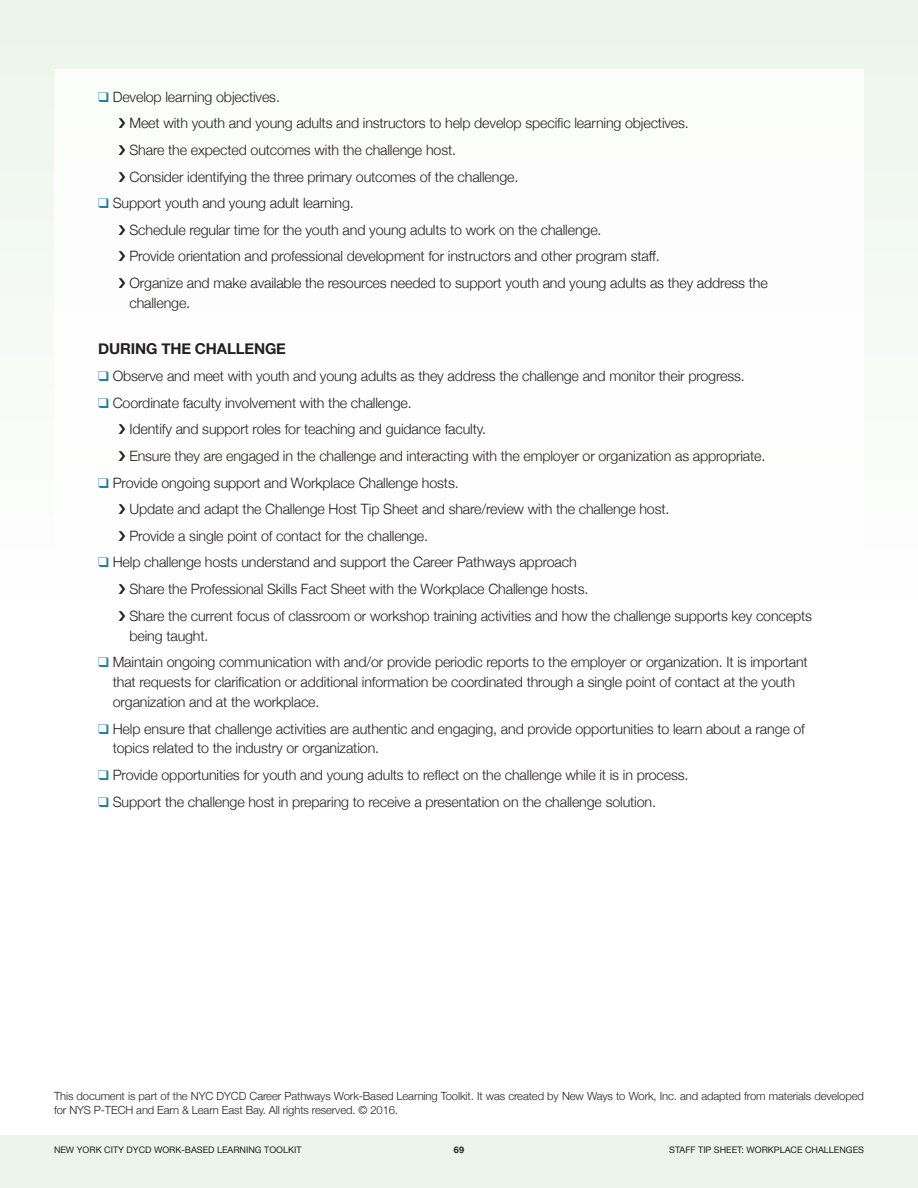
<style>
.page{position:relative;width:918px;height:1188px;background:#fff}
.page>*{position:absolute;margin:0;border:0;box-sizing:border-box;transform-origin:0 0}
.t1{font:700 15px "Helvetica Neue";letter-spacing:-.01em;color:#231f20}
.t2{font:300 14.25px/19.8px "Helvetica Neue";letter-spacing:-.01em;color:#231f20}
.t3{font:300 11.25px/13.5px "Helvetica Neue";letter-spacing:-.01em;color:#231f20}
.t4{font:9px "Helvetica Neue";color:#231f20}
.t5{font:700 9px "Helvetica Neue";color:#231f20}
.s1{color:#2580a4}
</style>
<div class="page">
<div style="left:0;top:1135px;width:918px;height:53px;background:#ebf5ea"></div>
<div style="left:0;top:0;width:918px;height:602px;background:linear-gradient(to bottom,#ebf5ea,#fefefe)"></div>
<div style="left:54px;top:69px;width:810px;height:1006px;background:#fff"></div>
<p class="t2" style="left:98px;top:86px;width:183px"><span class="s1">❑</span> Develop learning objectives.</p>
<p class="t2" style="left:129px;top:112px;width:561px">Meet with youth and young adults and instructors to help develop specific learning objectives.</p>
<p class="t2" style="left:129px;top:139px;width:328px">Share the expected outcomes with the challenge host.</p>
<p class="t2" style="left:129px;top:166px;width:390px">Consider identifying the three primary outcomes of the challenge.</p>
<p class="t2" style="left:98px;top:192px;width:257px"><span class="s1">❑</span> Support youth and young adult learning.</p>
<p class="t2" style="left:129px;top:219px;width:474px">Schedule regular time for the youth and young adults to work on the challenge.</p>
<p class="t2" style="left:129px;top:245px;width:532px">Provide orientation and professional development for instructors and other program staff.</p>
<p class="t2" style="left:129px;top:272px;width:640px">Organize and make available the resources needed to support youth and young adults as they address the challenge.</p>
<p class="t1" style="left:98px;top:337px;width:189px">DURING THE CHALLENGE</p>
<p class="t2" style="left:98px;top:365px;width:648px"><span class="s1">❑</span> Observe and meet with youth and young adults as they address the challenge and monitor their progress.</p>
<p class="t2" style="left:98px;top:392px;width:315px"><span class="s1">❑</span> Coordinate faculty involvement with the challenge.</p>
<p class="t2" style="left:129px;top:418px;width:358px">Identify and support roles for teaching and guidance faculty.</p>
<p class="t2" style="left:129px;top:445px;width:638px">Ensure they are engaged in the challenge and interacting with the employer or organization as appropriate.</p>
<p class="t2" style="left:98px;top:472px;width:362px"><span class="s1">❑</span> Provide ongoing support and Workplace Challenge hosts.</p>
<p class="t2" style="left:129px;top:498px;width:542px">Update and adapt the Challenge Host Tip Sheet and share/review with the challenge host.</p>
<p class="t2" style="left:129px;top:525px;width:300px">Provide a single point of contact for the challenge.</p>
<p class="t2" style="left:98px;top:551px;width:480px"><span class="s1">❑</span> Help challenge hosts understand and support the Career Pathways approach</p>
<p class="t2" style="left:129px;top:578px;width:460px">Share the Professional Skills Fact Sheet with the Workplace Challenge hosts.</p>
<p class="t2" style="left:129px;top:605px;width:684px">Share the current focus of classroom or workshop training activities and how the challenge supports key concepts being taught.</p>
<p class="t2" style="left:113px;top:651px;width:697px;text-indent:-14px"><span class="s1">❑</span> Maintain ongoing communication with and/or provide periodic reports to the employer or organization. It is important that requests for clarification or additional information be coordinated through a single point of contact at the youth organization and at the workplace.</p>
<p class="t2" style="left:113px;top:718px;width:694px;text-indent:-14px"><span class="s1">❑</span> Help ensure that challenge activities are authentic and engaging, and provide opportunities to learn about a range of topics related to the industry or organization.</p>
<p class="t2" style="left:98px;top:764px;width:592px"><span class="s1">❑</span> Provide opportunities for youth and young adults to reflect on the challenge while it is in process.</p>
<p class="t2" style="left:98px;top:791px;width:559px"><span class="s1">❑</span> Support the challenge host in preparing to receive a presentation on the challenge solution.</p>
<p class="t3" style="left:54px;top:1089px;width:811px">This document is part of the NYC DYCD Career Pathways Work-Based Learning Toolkit. It was created by New Ways to Work, Inc. and adapted from materials developed for NYS P-TECH and Earn &amp; Learn East Bay. All rights reserved. © 2016.</p>
<p class="t4" style="left:54px;top:1143px;width:249px">NEW YORK CITY DYCD WORK-BASED LEARNING TOOLKIT</p>
<p class="t5" style="left:454px;top:1143px;width:12px">69</p>
<p class="t4" style="left:669px;top:1143px;width:196px">STAFF TIP SHEET: WORKPLACE CHALLENGES</p>
</div>
